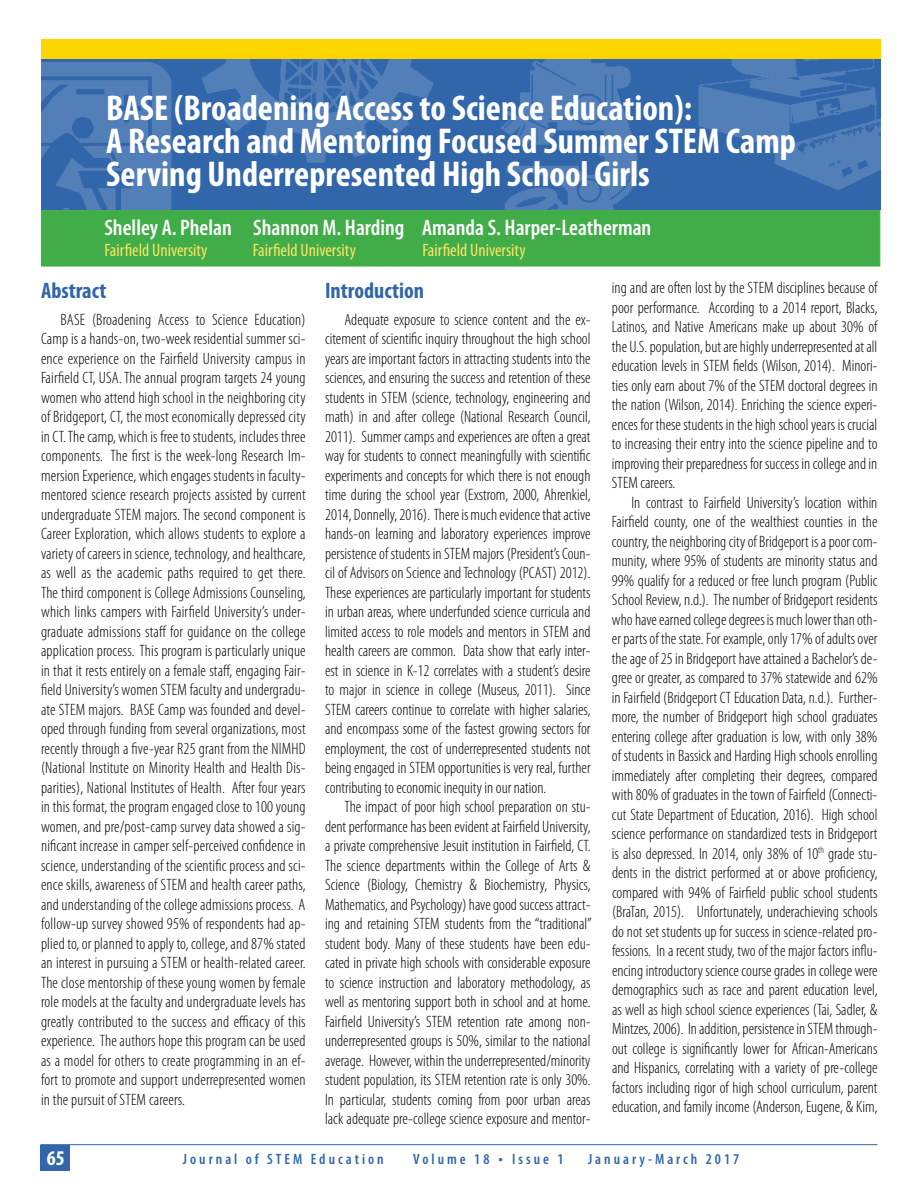
<style>
.page{position:relative;width:918px;height:1188px;background:#fff}
.page>*{position:absolute;margin:0;border:0;box-sizing:border-box;transform-origin:0 0}
.t1{font:700 condensed 36px/33px "Myriad Pro";color:#fff}
.t2{font:600 condensed 22.5px "Myriad Pro";color:#fff}
.t3{font:700 condensed 22.5px "Myriad Pro";color:#3166aa}
.t4{font:700 condensed 21px "Myriad Pro";color:#fff}
.t5{font:condensed 18px "Myriad Pro";color:#fde566}
.t6{font:300 condensed 16.5px/19.5px "Myriad Pro";color:#000;text-align:justify}
.t7{font:600 condensed 15px "Myriad Pro";letter-spacing:.2em;color:#3166aa}
.s1{font-size:16.5px}
</style>
<div class="page">
<hr style="left:40px;top:1144px;width:838px;height:1px;background:#3166aa">
<div style="left:40px;top:1145px;width:30px;height:26px;background:#3166aa"></div>
<div style="left:41px;top:44px;width:839px;height:166px;background:#3166aa"></div>
<img style="left:501px;top:59px;width:137px;height:151px">
<img style="left:202px;top:59px;width:232px;height:104px">
<img style="left:698px;top:59px;width:182px;height:131px">
<img style="left:41px;top:63px;width:131px;height:147px">
<div style="left:41px;top:40px;width:840px;height:19px;background:#fcd400"></div>
<div style="left:41px;top:210px;width:839px;height:56px;background:#41ad49"></div>
<h1 class="t1" style="left:106px;top:91px;width:691px">BASE (Broadening Access to Science Education):<br>A Research and Mentoring Focused Summer STEM Camp<br>Serving Underrepresented High School Girls</h1>
<h2 class="t2" style="left:104px;top:214px;width:549px">Shelley A. Phelan Shannon M. Harding Amanda S. Harper-Leatherman</h2>
<p class="t5" style="left:104px;top:239px;width:105px">Fairfield University</p>
<p class="t5" style="left:253px;top:239px;width:105px">Fairfield University</p>
<p class="t5" style="left:422px;top:239px;width:105px">Fairfield University</p>
<h2 class="t3" style="left:41px;top:276px;width:67px">Abstract</h2>
<p class="t6" style="left:41px;top:309px;width:266px;text-indent:20px">BASE (Broadening Access to Science Education)<br>Camp is a hands-on, two-week residential summer sci&shy;ence experience on the Fairfield University campus in Fairfield CT, USA. The annual program targets 24 young women who attend high school in the neighboring city of Bridgeport, CT, the most economically depressed city in CT. The camp, which is free to students, includes three components. The first is the week-long Research Im&shy;mersion Experience, which engages students in faculty&shy;mentored science research projects assisted by current undergraduate STEM majors. The second component is Career Exploration, which allows students to explore a variety of careers in science, technology, and healthcare, as well as the academic paths required to get there.<br>The third component is College Admissions Counseling, which links campers with Fairfield University’s under&shy;graduate admissions staff for guidance on the college application process. This program is particularly unique in that it rests entirely on a female staff, engaging Fair&shy;field University’s women STEM faculty and undergradu&shy;ate STEM majors. BASE Camp was founded and devel&shy;oped through funding from several organizations, most recently through a five-year R25 grant from the NIMHD (National Institute on Minority Health and Health Dis&shy;parities), National Institutes of Health. After four years in this format, the program engaged close to 100 young women, and pre/post-camp survey data showed a sig&shy;nificant increase in camper self-perceived confidence in science, understanding of the scientific process and sci&shy;ence skills, awareness of STEM and health career paths, and understanding of the college admissions process. A follow-up survey showed 95% of respondents had ap&shy;plied to, or planned to apply to, college, and 87% stated an interest in pursuing a STEM or health-related career.<br>The close mentorship of these young women by female role models at the faculty and undergraduate levels has greatly contributed to the success and efficacy of this experience. The authors hope this program can be used as a model for others to create programming in an ef&shy;fort to promote and support underrepresented women in the pursuit of STEM careers.</p>
<p class="t6" style="left:612px;top:278px;width:267px">ing and are often lost by the STEM disciplines because of poor performance. According to a 2014 report, Blacks, Latinos, and Native Americans make up about 30% of the U.S. population, but are highly underrepresented at all education levels in STEM fields (Wilson, 2014). Minori&shy;ties only earn about 7% of the STEM doctoral degrees in the nation (Wilson, 2014). Enriching the science experi&shy;ences for these students in the high school years is crucial to increasing their entry into the science pipeline and to improving their preparedness for success in college and in STEM careers.</p>
<p class="t6" style="left:612px;top:493px;width:267px;text-indent:20px">In contrast to Fairfield University’s location within Fairfield county, one of the wealthiest counties in the country, the neighboring city of Bridgeport is a poor com&shy;munity, where 95% of students are minority status and 99% qualify for a reduced or free lunch program (Public School Review, n.d.). The number of Bridgeport residents who have earned college degrees is much lower than oth&shy;er parts of the state. For example, only 17% of adults over the age of 25 in Bridgeport have attained a Bachelor’s de&shy;gree or greater, as compared to 37% statewide and 62% in Fairfield (Bridgeport CT Education Data, n.d.). Further&shy;more, the number of Bridgeport high school graduates entering college after graduation is low, with only 38% of students in Bassick and Harding High schools enrolling immediately after completing their degrees, compared with 80% of graduates in the town of Fairfield (Connecti&shy;cut State Department of Education, 2016). High school science performance on standardized tests in Bridgeport is also depressed. In 2014, only 38% of 10<sup>th</sup> grade stu&shy;dents in the district performed at or above proficiency, compared with 94% of Fairfield public school students (BraTan, 2015). Unfortunately, underachieving schools do not set students up for success in science-related pro&shy;fessions. In a recent study, two of the major factors influ&shy;encing introductory science course grades in college were demographics such as race and parent education level, as well as high school science experiences (Tai, Sadler, &amp; Mintzes, 2006). In addition, persistence in STEM through&shy;out college is significantly lower for African-Americans and Hispanics, correlating with a variety of pre-college factors including rigor of high school curriculum, parent education, and family income (Anderson, Eugene, &amp; Kim,</p>
<h2 class="t3" style="left:325px;top:276px;width:101px">Introduction</h2>
<p class="t6" style="left:325px;top:309px;width:267px;text-indent:20px">Adequate exposure to science content and the ex&shy;citement of scientific inquiry throughout the high school years are important factors in attracting students into the sciences, and ensuring the success and retention of these students in STEM (science, technology, engineering and math) in and after college (National Research Council, 2011). Summer camps and experiences are often a great way for students to connect meaningfully with scientific experiments and concepts for which there is not enough time during the school year (Exstrom, 2000, Ahrenkiel, 2014, Donnelly, 2016). There is much evidence that active hands-on learning and laboratory experiences improve persistence of students in STEM majors (President’s Coun&shy;cil of Advisors on Science and Technology (PCAST) 2012).<br>These experiences are particularly important for students in urban areas, where underfunded science curricula and limited access to role models and mentors in STEM and health careers are common. Data show that early inter&shy;est in science in K-12 correlates with a student’s desire to major in science in college (Museus, 2011). Since STEM careers continue to correlate with higher salaries, and encompass some of the fastest growing sectors for employment, the cost of underrepresented students not being engaged in STEM opportunities is very real, further contributing to economic inequity in our nation.</p>
<p class="t6" style="left:325px;top:797px;width:269px;text-indent:20px">The impact of poor high school preparation on stu&shy;dent performance has been evident at Fairfield University, a private comprehensive Jesuit institution in Fairfield, CT.<br>The science departments within the College of Arts &amp; Science (Biology, Chemistry &amp; Biochemistry, Physics, Mathematics, and Psychology) have good success attract&shy;ing and retaining STEM students from the “traditional” student body. Many of these students have been edu&shy;cated in private high schools with considerable exposure to science instruction and laboratory methodology, as well as mentoring support both in school and at home.<br>Fairfield University’s STEM retention rate among non&shy;underrepresented groups is 50%, similar to the national average. However, within the underrepresented/minority student population, its STEM retention rate is only 30%.<br>In particular, students coming from poor urban areas lack adequate pre-college science exposure and mentor-</p>
<p class="t4" style="left:47px;top:1145px;width:19px">65</p>
<p class="t7" style="left:183px;top:1150px;width:202px">Journal of STEM Education</p>
<p class="t7" style="left:413px;top:1150px;width:152px">Volume 18 <span class="s1">•</span> Issue 1</p>
<p class="t7" style="left:588px;top:1150px;width:153px">January-March 2017</p>
</div>
